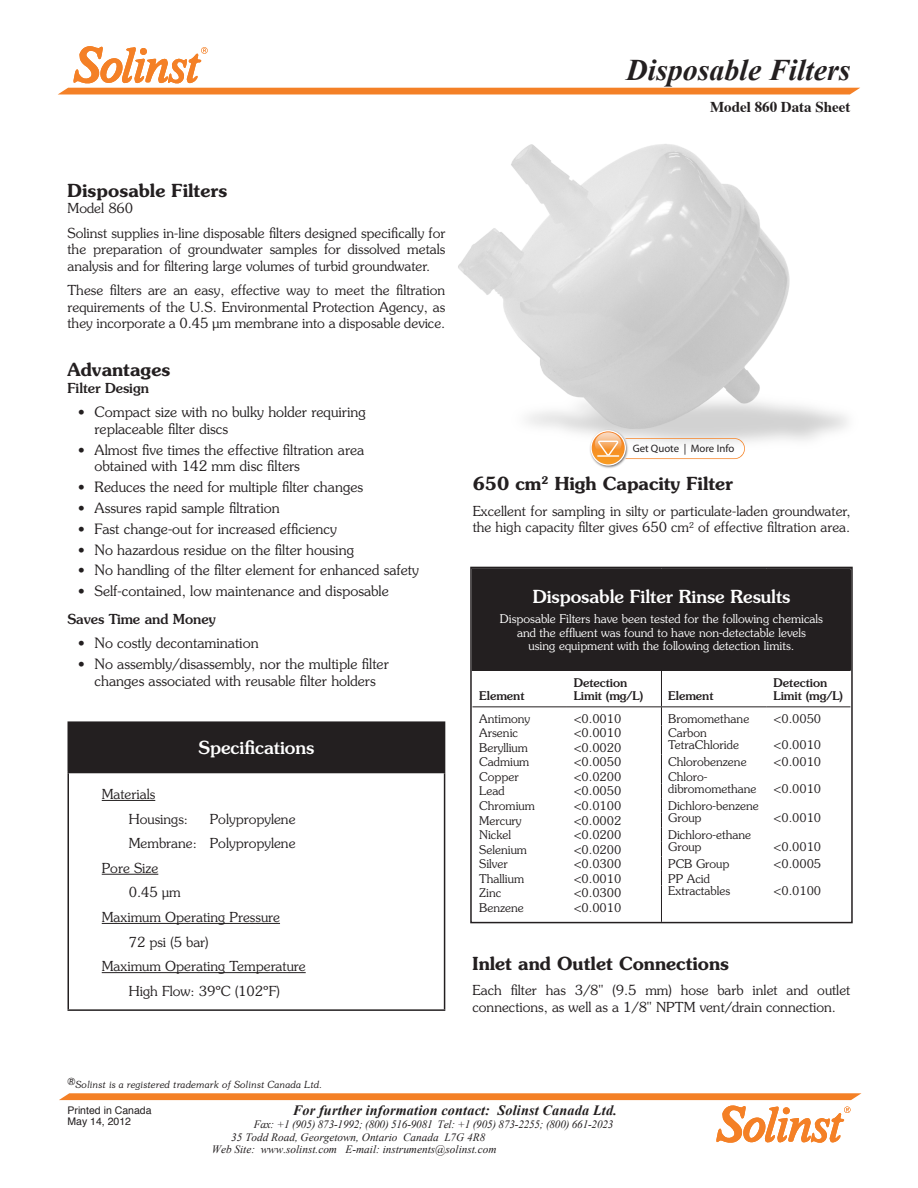
<style>
.page{position:relative;width:918px;height:1188px;background:#fff}
.page>*{position:absolute;margin:0;border:0;box-sizing:border-box;transform-origin:0 0}
.t1{font:italic 700 30px "Times New Roman";color:#231f20}
.Body_Subtitles{font:600 18px "Souvenir Std";color:#231f20}
.Subtitle{font:500 18px "Souvenir Std";color:#fff}
.t2{font:700 15px "Times";color:#231f20}
.t3{font:300 14.25px/16.5px "Souvenir Std";color:#231f20}
.t4{font:italic 700 14.25px "Times New Roman";letter-spacing:.01em;color:#231f20}
.Body_Text{font:300 13.8px/16.5px "Souvenir Std";color:#231f20;text-align:justify}
.Body_Text-2{font:500 13.8px "Souvenir Std";color:#231f20}
.Body_Text-3{font:300 12px "Souvenir Std";color:#231f20}
.Body_Text-4{font:300 12px/13.5px "Souvenir Std";color:#fff;text-align:center}
.Body_Text-5{font:500 12px/13.5px "Souvenir Std";color:#231f20}
.t5{font:italic 11.25px "Times New Roman";color:#231f20}
.t6{font:italic 11.25px "Times New Roman";letter-spacing:-.02em;color:#231f20}
.t7{font:10.8px "Myriad Pro";color:#231f20}
.t8{font:10.5px/11.2px "Helvetica";color:#231f20}
.t9{font:italic 300 9.75px "Souvenir Std";color:#231f20}
</style>
<div class="page">
<svg style="left:59px;top:1093px;width:803px;height:7px;background:#f48631"></svg>
<svg style="left:716px;top:1106px;width:134px;height:37px"></svg>
<svg style="left:58px;top:46px;width:802px;height:48px"></svg>
<img style="left:458px;top:144px;width:389px;height:298px">
<div style="left:68px;top:722px;width:377px;height:51px;background:#231f20"></div>
<hr style="left:68px;top:721px;width:377px;height:2px;background:#231f20">
<hr style="left:68px;top:773px;width:1px;height:236px;background:#231f20">
<hr style="left:444px;top:773px;width:1px;height:236px;background:#231f20">
<hr style="left:68px;top:1009px;width:377px;height:2px;background:#231f20">
<hr style="left:102px;top:800px;width:53px;height:1px;background:#231f20">
<hr style="left:102px;top:874px;width:56px;height:1px;background:#231f20">
<hr style="left:102px;top:923px;width:178px;height:1px;background:#231f20">
<hr style="left:102px;top:972px;width:204px;height:1px;background:#231f20">
<div style="left:472px;top:569px;width:378px;height:102px;background:#231f20"></div>
<hr style="left:661px;top:671px;width:1px;height:35px;background:#231f20">
<svg style="left:661px;top:707px;width:1px;height:213px"></svg>
<hr style="left:472px;top:706px;width:95px;height:1px;background:#231f20">
<hr style="left:567px;top:706px;width:94px;height:1px;background:#231f20">
<hr style="left:661px;top:706px;width:106px;height:1px;background:#231f20">
<hr style="left:767px;top:706px;width:83px;height:1px;background:#231f20">
<div style="left:470px;top:567px;width:383px;height:356px;border:2px solid #231f20"></div>
<img style="left:586px;top:427px;width:57px;height:41px">
<svg style="left:590px;top:430px;width:155px;height:36px"></svg>
<h1 class="t1" style="left:626px;top:49px;width:226px">Disposable Filters</h1>
<p class="t2" style="left:710px;top:93px;width:142px">Model 860 Data Sheet</p>
<p class="Body_Subtitles" style="left:68px;top:179px;width:161px">Disposable Filters</p>
<p class="Body_Text" style="left:68px;top:200px;width:67px">Model 860</p>
<p class="Body_Text" style="left:68px;top:225px;width:379px">Solinst supplies in-line disposable filters designed specifically for the preparation of groundwater samples for dissolved metals analysis and for filtering large volumes of turbid groundwater.</p>
<p class="Body_Text" style="left:68px;top:282px;width:379px">These filters are an easy, effective way to meet the filtration requirements of the U.S. Environmental Protection Agency, as they incorporate a 0.45 µm membrane into a disposable device.</p>
<p class="Body_Subtitles" style="left:68px;top:359px;width:104px">Advantages</p>
<p class="Body_Text-2" style="left:68px;top:379px;width:83px">Filter Design</p>
<p class="t3" style="left:95px;top:404px;width:273px;text-indent:-16px">• Compact size with no bulky holder requiring replaceable filter discs</p>
<p class="t3" style="left:95px;top:441px;width:271px;text-indent:-16px">• Almost five times the effective filtration area obtained with 142 mm disc filters</p>
<p class="t3" style="left:78px;top:479px;width:286px">• Reduces the need for multiple filter changes</p>
<p class="t3" style="left:78px;top:500px;width:203px">• Assures rapid sample filtration</p>
<p class="t3" style="left:78px;top:520px;width:260px">• Fast change-out for increased efficiency</p>
<p class="t3" style="left:78px;top:541px;width:277px">• No hazardous residue on the filter housing</p>
<p class="t3" style="left:78px;top:562px;width:342px">• No handling of the filter element for enhanced safety</p>
<p class="t3" style="left:78px;top:583px;width:312px">• Self-contained, low maintenance and disposable</p>
<p class="Body_Text-2" style="left:68px;top:610px;width:150px">Saves Time and Money</p>
<p class="t3" style="left:78px;top:635px;width:182px">• No costly decontamination</p>
<p class="t3" style="left:78px;top:656px;width:312px;text-align:center">• No assembly/disassembly, nor the multiple filter changes associated with reusable filter holders</p>
<p class="Subtitle" style="left:199px;top:737px;width:117px">Specifications</p>
<p class="Body_Text" style="left:102px;top:786px;width:55px">Materials</p>
<p class="Body_Text" style="left:129px;top:811px;width:61px">Housings:</p>
<p class="Body_Text" style="left:210px;top:811px;width:87px">Polypropylene</p>
<p class="Body_Text" style="left:129px;top:835px;width:168px">Membrane: Polypropylene</p>
<p class="Body_Text" style="left:102px;top:860px;width:58px">Pore Size</p>
<p class="Body_Text" style="left:129px;top:884px;width:53px">0.45 µm</p>
<p class="Body_Text" style="left:102px;top:909px;width:180px">Maximum Operating Pressure</p>
<p class="Body_Text" style="left:129px;top:934px;width:81px">72 psi (5 bar)</p>
<p class="Body_Text" style="left:102px;top:958px;width:205px">Maximum Operating Temperature</p>
<p class="Body_Text" style="left:129px;top:983px;width:152px">High Flow: 39ºC (102ºF)</p>
<p class="t9" style="left:68px;top:1079px;width:257px">®Solinst is a registered trademark of Solinst Canada Ltd.</p>
<p class="t7" style="left:633px;top:442px;width:103px">Get Quote | More Info</p>
<p class="Body_Subtitles" style="left:473px;top:473px;width:262px">650 cm<sup>2</sup> High Capacity Filter</p>
<p class="Body_Text" style="left:473px;top:502px;width:379px">Excellent for sampling in silty or particulate-laden groundwater, the high capacity filter gives 650 cm<sup>2</sup> of effective filtration area.</p>
<p class="Subtitle" style="left:533px;top:586px;width:259px">Disposable Filter Rinse Results</p>
<p class="Body_Text-4" style="left:500px;top:612px;width:325px">Disposable Filters have been tested for the following chemicals and the effluent was found to have non-detectable levels<br>using equipment with the following detection limits.</p>
<p class="Body_Text-5" style="left:479px;top:689px;width:47px">Element</p>
<p class="Body_Text-5" style="left:574px;top:675px;width:71px">Detection<br>Limit (mg/L)</p>
<p class="Body_Text-5" style="left:774px;top:675px;width:71px">Detection<br>Limit (mg/L)</p>
<p class="Body_Text-5" style="left:668px;top:689px;width:47px">Element</p>
<p class="Body_Text-3" style="left:479px;top:711px;width:53px">Antimony</p>
<p class="Body_Text-3" style="left:574px;top:711px;width:49px">&lt;0.0010</p>
<p class="Body_Text-3" style="left:668px;top:711px;width:83px">Bromomethane</p>
<p class="Body_Text-3" style="left:774px;top:711px;width:49px">&lt;0.0050</p>
<p class="Body_Text-3" style="left:479px;top:726px;width:40px">Arsenic</p>
<p class="Body_Text-3" style="left:574px;top:726px;width:49px">&lt;0.0010</p>
<p class="Body_Text-3" style="left:668px;top:726px;width:40px">Carbon</p>
<p class="Body_Text-3" style="left:479px;top:740px;width:50px">Beryllium</p>
<p class="Body_Text-3" style="left:574px;top:740px;width:49px">&lt;0.0020</p>
<p class="Body_Text-3" style="left:668px;top:738px;width:72px">TetraChloride</p>
<p class="Body_Text-3" style="left:774px;top:738px;width:49px">&lt;0.0010</p>
<p class="Body_Text-3" style="left:479px;top:755px;width:52px">Cadmium</p>
<p class="Body_Text-3" style="left:574px;top:755px;width:49px">&lt;0.0050</p>
<p class="Body_Text-3" style="left:668px;top:755px;width:80px">Chlorobenzene</p>
<p class="Body_Text-3" style="left:774px;top:755px;width:49px">&lt;0.0010</p>
<p class="Body_Text-3" style="left:479px;top:769px;width:41px">Copper</p>
<p class="Body_Text-3" style="left:574px;top:769px;width:49px">&lt;0.0200</p>
<p class="Body_Text-3" style="left:668px;top:769px;width:41px">Chloro-</p>
<p class="Body_Text-3" style="left:479px;top:784px;width:27px">Lead</p>
<p class="Body_Text-3" style="left:574px;top:784px;width:49px">&lt;0.0050</p>
<p class="Body_Text-3" style="left:668px;top:781px;width:90px">dibromomethane</p>
<p class="Body_Text-3" style="left:774px;top:781px;width:49px">&lt;0.0010</p>
<p class="Body_Text-3" style="left:479px;top:798px;width:57px">Chromium</p>
<p class="Body_Text-3" style="left:574px;top:798px;width:49px">&lt;0.0100</p>
<p class="Body_Text-3" style="left:668px;top:798px;width:92px">Dichloro-benzene</p>
<p class="Body_Text-3" style="left:479px;top:813px;width:44px">Mercury</p>
<p class="Body_Text-3" style="left:574px;top:813px;width:49px">&lt;0.0002</p>
<p class="Body_Text-3" style="left:668px;top:810px;width:35px">Group</p>
<p class="Body_Text-3" style="left:774px;top:810px;width:49px">&lt;0.0010</p>
<p class="Body_Text-3" style="left:479px;top:828px;width:33px">Nickel</p>
<p class="Body_Text-3" style="left:574px;top:828px;width:49px">&lt;0.0200</p>
<p class="Body_Text-3" style="left:668px;top:828px;width:85px">Dichloro-ethane</p>
<p class="Body_Text-3" style="left:479px;top:842px;width:49px">Selenium</p>
<p class="Body_Text-3" style="left:574px;top:842px;width:49px">&lt;0.0200</p>
<p class="Body_Text-3" style="left:668px;top:839px;width:35px">Group</p>
<p class="Body_Text-3" style="left:774px;top:839px;width:49px">&lt;0.0010</p>
<p class="Body_Text-3" style="left:479px;top:857px;width:30px">Silver</p>
<p class="Body_Text-3" style="left:574px;top:857px;width:49px">&lt;0.0300</p>
<p class="Body_Text-3" style="left:668px;top:857px;width:63px">PCB Group</p>
<p class="Body_Text-3" style="left:774px;top:857px;width:49px">&lt;0.0005</p>
<p class="Body_Text-3" style="left:479px;top:871px;width:46px">Thallium</p>
<p class="Body_Text-3" style="left:574px;top:871px;width:49px">&lt;0.0010</p>
<p class="Body_Text-3" style="left:668px;top:871px;width:43px">PP Acid</p>
<p class="Body_Text-3" style="left:479px;top:886px;width:24px">Zinc</p>
<p class="Body_Text-3" style="left:574px;top:886px;width:49px">&lt;0.0300</p>
<p class="Body_Text-3" style="left:668px;top:883px;width:63px">Extractables</p>
<p class="Body_Text-3" style="left:774px;top:883px;width:49px">&lt;0.0100</p>
<p class="Body_Text-3" style="left:479px;top:900px;width:46px">Benzene</p>
<p class="Body_Text-3" style="left:574px;top:900px;width:49px">&lt;0.0010</p>
<p class="Body_Subtitles" style="left:473px;top:952px;width:258px">Inlet and Outlet Connections</p>
<p class="Body_Text" style="left:473px;top:982px;width:379px">Each filter has 3/8" (9.5 mm) hose barb inlet and outlet connections, as well as a 1/8" NPTM vent/drain connection.</p>
<p class="t8" style="left:68px;top:1105px;width:86px">Printed in Canada<br>May 14, 2012</p>
<p class="t4" style="left:293px;top:1100px;width:326px">For further information contact: Solinst Canada Ltd.</p>
<p class="t6" style="left:254px;top:1116px;width:361px">Fax: +1 (905) 873-1992; (800) 516-9081 Tel: +1 (905) 873-2255; (800) 661-2023</p>
<p class="t5" style="left:231px;top:1129px;width:256px">35 Todd Road, Georgetown, Ontario Canada L7G 4R8</p>
<p class="t5" style="left:212px;top:1142px;width:286px">Web Site: www.solinst.com E-mail: instruments@solinst.com</p>
</div>
